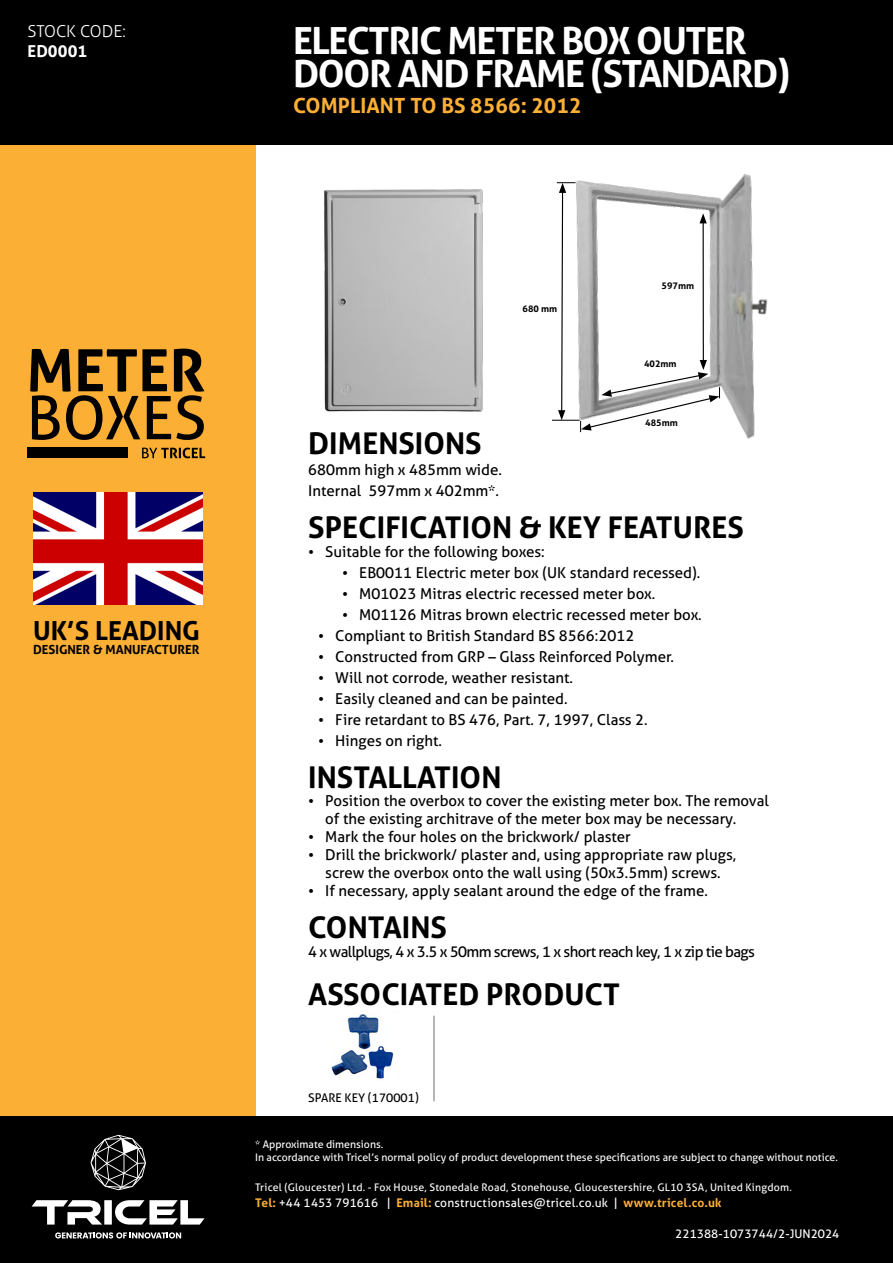
<style>
.page{position:relative;width:893px;height:1263px;background:#fff}
.page>*{position:absolute;margin:0;border:0;box-sizing:border-box;transform-origin:0 0}
.t1{font:60.15px "Aller";color:#000}
.t2{font:700 58.35px "Aller";color:#000}
.t3{font:700 37.5px/33px "Aller";letter-spacing:-.04em;color:#fff}
.t4{font:700 30px "Aller";color:#000}
.t5{font:700 26.25px "Aller";color:#000}
.t6{font:700 21px "Aller";color:#fbaf34}
.t7{font:300 16.5px "Aller";color:#fff}
.t8{font:700 16.5px "Aller";color:#fff}
.t9{font:15px/18px "Aller";color:#000}
.t10{font:15px "Aller";letter-spacing:-.04em;color:#000}
.t11{font:700 12.6px "Aller";color:#000}
.t12{font:12px "Aller";color:#fff}
.t13{font:12px "Aller";color:#000}
.t14{font:10.5px/12.6px "Aller";color:#fff}
.t15{font:10.5px "Aller";letter-spacing:.02em;color:#fff}
.t16{font:700 9.15px "Aller";color:#000}
.s1{font-weight:700;color:#fbaf34}
</style>
<div class="page">
<div style="left:0;top:0;width:255px;height:1263px;background:#fbaf34"></div>
<div style="left:0;top:0;width:893px;height:145px;background:#000"></div>
<div style="left:0;top:1116px;width:893px;height:147px;background:#000"></div>
<img style="left:33px;top:492px;width:170px;height:113px">
<svg style="left:91px;top:1135px;width:55px;height:55px"></svg>
<svg style="left:32px;top:1200px;width:173px;height:24px"></svg>
<svg style="left:55px;top:1232px;width:126px;height:6px"></svg>
<svg style="left:142px;top:448px;width:63px;height:10px"></svg>
<div style="left:28px;top:447px;width:100px;height:11px;background:#000"></div>
<img style="left:331px;top:1014px;width:63px;height:65px">
<hr style="left:434px;top:1016px;width:1px;height:85px;background:#6d6e71">
<img style="left:324px;top:189px;width:159px;height:223px">
<img style="left:576px;top:174px;width:192px;height:265px">
<svg style="left:552px;top:182px;width:168px;height:250px"></svg>
<p class="t7" style="left:28px;top:21px;width:100px">STOCK CODE:</p>
<p class="t8" style="left:28px;top:41px;width:61px">ED0001</p>
<h3 class="t3" style="left:293px;top:24px;width:499px">ELECTRIC METER BOX OUTER<br>DOOR AND FRAME (STANDARD)</h3>
<h3 class="t6" style="left:293px;top:92px;width:290px">COMPLIANT TO BS 8566: 2012</h3>
<h2 class="t2" style="left:27px;top:333px;width:180px">METER</h2>
<h1 class="t1" style="left:27px;top:380px;width:181px">BOXES</h1>
<h3 class="t5" style="left:33px;top:614px;width:168px">UK’S LEADING</h3>
<p class="t11" style="left:33px;top:641px;width:168px">DESIGNER &amp; MANUFACTURER</p>
<p class="t16" style="left:523px;top:303px;width:36px">680 mm</p>
<p class="t16" style="left:661px;top:279px;width:34px">597mm</p>
<p class="t16" style="left:644px;top:358px;width:34px">402mm</p>
<p class="t16" style="left:645px;top:417px;width:34px">485mm</p>
<h3 class="t4" style="left:308px;top:424px;width:175px">DIMENSIONS</h3>
<p class="t9" style="left:308px;top:459px;width:195px;line-height:21px">680mm high x 485mm wide.<br>Internal 597mm x 402mm*.</p>
<h3 class="t4" style="left:308px;top:508px;width:437px">SPECIFICATION &amp; KEY FEATURES</h3>
<p class="t9" style="left:308px;top:543px;width:238px">• Suitable for the following boxes:</p>
<p class="t9" style="left:342px;top:564px;width:360px">• EB0011 Electric meter box (UK standard recessed).</p>
<p class="t9" style="left:342px;top:585px;width:315px">• M01023 Mitras electric recessed meter box.</p>
<p class="t9" style="left:342px;top:606px;width:361px">• M01126 Mitras brown electric recessed meter box.</p>
<p class="t9" style="left:318px;top:627px;width:318px">• Compliant to British Standard BS 8566:2012</p>
<p class="t9" style="left:318px;top:648px;width:357px">• Constructed from GRP – Glass Reinforced Polymer.</p>
<p class="t9" style="left:318px;top:669px;width:256px">• Will not corrode, weather resistant.</p>
<p class="t9" style="left:318px;top:690px;width:251px">• Easily cleaned and can be painted.</p>
<p class="t9" style="left:318px;top:711px;width:331px">• Fire retardant to BS 476, Part. 7, 1997, Class 2.</p>
<p class="t9" style="left:318px;top:732px;width:125px">• Hinges on right.</p>
<h3 class="t4" style="left:308px;top:759px;width:195px">INSTALLATION</h3>
<p class="t9" style="left:325px;top:792px;width:445px;text-indent:-17px">• Position the overbox to cover the existing meter box. The removal of the existing architrave of the meter box may be necessary.</p>
<p class="t9" style="left:308px;top:828px;width:324px">• Mark the four holes on the brickwork/ plaster</p>
<p class="t9" style="left:308px;top:846px;width:430px;text-align:center">• Drill the brickwork/ plaster and, using appropriate raw plugs, screw the overbox onto the wall using (50x3.5mm) screws.</p>
<p class="t9" style="left:308px;top:882px;width:401px">• If necessary, apply sealant around the edge of the frame.</p>
<h3 class="t4" style="left:308px;top:909px;width:140px">CONTAINS</h3>
<p class="t10" style="left:308px;top:942px;width:448px">4 x wallplugs, 4 x 3.5 x 50mm screws, 1 x short reach key, 1 x zip tie bags</p>
<h3 class="t4" style="left:308px;top:975px;width:313px">ASSOCIATED PRODUCT</h3>
<p class="t13" style="left:308px;top:1090px;width:112px">SPARE KEY (170001)</p>
<p class="t14" style="left:255px;top:1138px;width:584px">* Approximate dimensions.<br>In accordance with Tricel’s normal policy of product development these specifications are subject to change without notice.</p>
<p class="t15" style="left:255px;top:1181px;width:538px">Tricel (Gloucester) Ltd. - Fox House, Stonedale Road, Stonehouse, Gloucestershire, GL10 3SA, United Kingdom.</p>
<p class="t12" style="left:255px;top:1195px;width:468px"><span class="s1">Tel:</span> +44 1453 791616 | <span class="s1">Email:</span> constructionsales@tricel.co.uk | <span class="s1">www.tricel.co.uk</span></p>
<p class="t12" style="left:675px;top:1226px;width:166px">221388-1073744/2-JUN2024</p>
</div>
